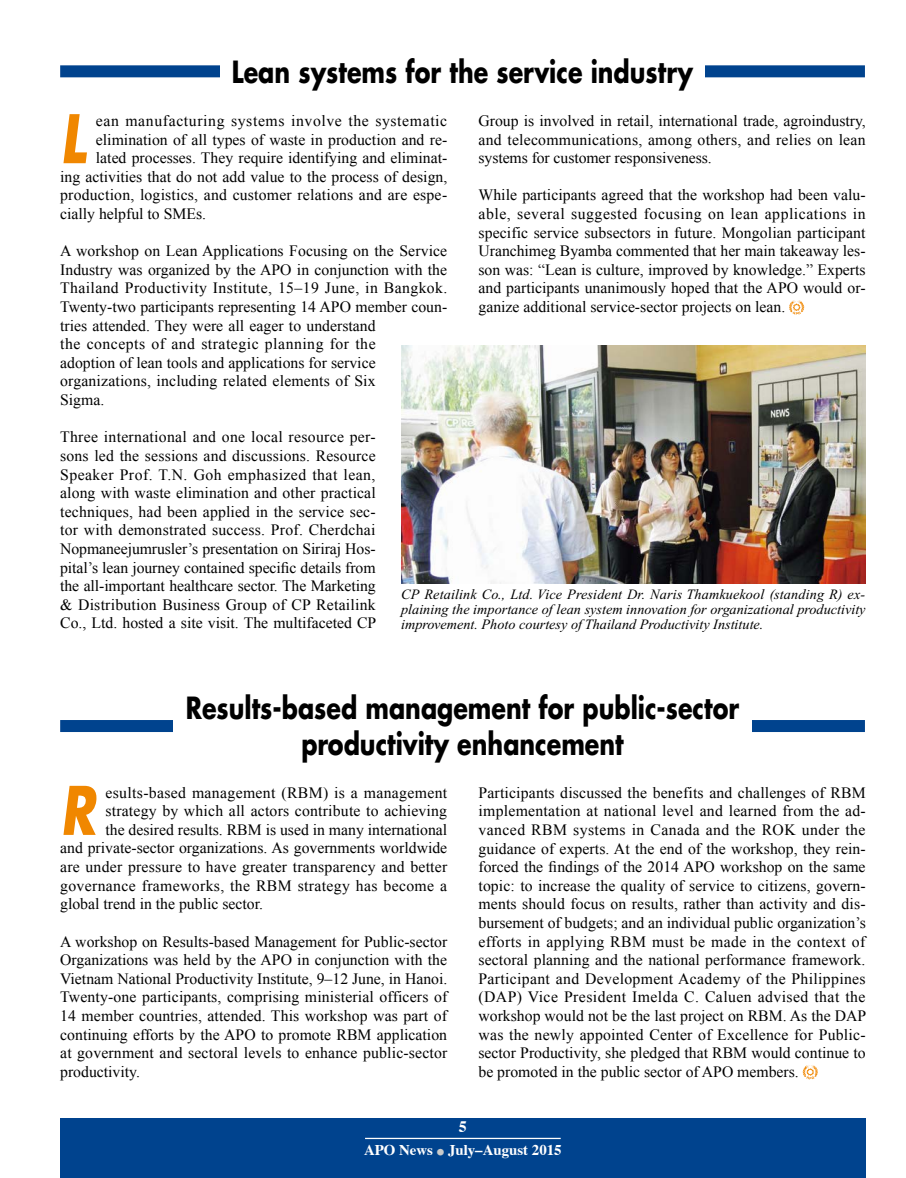
<style>
.page{position:relative;width:906px;height:1178px;background:#fff}
.page>*{position:absolute;margin:0;border:0;box-sizing:border-box;transform-origin:0 0}
.t1{font:italic 700 65.1px "Futura";color:#f08700;scale:.79 1}
.t2{font:700 29.7px/36.2px "Futura";color:#000;text-align:center;scale:.8 1}
.t3{font:700 15.9px "Times";color:#fff}
.t4{font:15.75px/18.6px "Times New Roman";color:#000;text-align:justify}
.t5{font:15.75px "Times New Roman";letter-spacing:.02em;color:#000}
.t6{font:15.75px "Times New Roman";letter-spacing:.04em;color:#000}
.t7{font:700 14.85px "Times";color:#fff}
.t8{font:italic 14.25px/15px "Times New Roman";color:#000;text-align:justify}
.s1{font-family:"Ryumin Pr 6 N";font-weight:300;font-size:7.5px;color:#c9caca}
</style>
<div class="page">
<div style="left:60px;top:1119px;width:805px;height:59px;background:#00438e"></div>
<hr style="left:365px;top:1138px;width:196px;height:1px;background:#fff">
<svg style="left:802px;top:1065px;width:16px;height:14px"></svg>
<svg style="left:789px;top:300px;width:15px;height:15px"></svg>
<div style="left:60px;top:720px;width:805px;height:12px;background:#00438e"></div>
<div style="left:60px;top:65px;width:805px;height:12px;background:#00438e"></div>
<div style="left:173px;top:693px;width:579px;height:66px;background:#fff"></div>
<div style="left:220px;top:38px;width:485px;height:66px;background:#fff"></div>
<img style="left:401px;top:345px;width:464px;height:238px">
<h2 class="t2" style="left:232px;top:53px;width:578px">Lean systems for the service industry</h2>
<h1 class="t1" style="left:60px;top:94px;width:34px">L</h1>
<p class="t6" style="left:96px;top:110px;width:353px">ean manufacturing systems involve the systematic</p>
<p class="t4" style="left:478px;top:111px;width:389px">Group is involved in retail, international trade, agroindustry, and telecommunications, among others, and relies on lean systems for customer responsiveness.</p>
<p class="t4" style="left:478px;top:186px;width:389px">While participants agreed that the workshop had been valu&shy;able, several suggested focusing on lean applications in specific service subsectors in future. Mongolian participant Uranchimeg Byamba commented that her main takeaway les&shy;son was: “Lean is culture, improved by knowledge.” Experts and participants unanimously hoped that the APO would or&shy;ganize additional service-sector projects on lean.</p>
<p class="t4" style="left:96px;top:130px;width:353px">elimination of all types of waste in production and re-</p>
<p class="t4" style="left:96px;top:148px;width:353px">lated processes. They require identifying and eliminat-</p>
<p class="t4" style="left:60px;top:167px;width:389px">ing activities that do not add value to the process of design,</p>
<p class="t4" style="left:60px;top:186px;width:388px">production, logistics, and customer relations and are espe-</p>
<p class="t4" style="left:60px;top:204px;width:147px">cially helpful to SMEs.</p>
<p class="t4" style="left:60px;top:241px;width:389px;text-align:left">A workshop on Lean Applications Focusing on the Service Industry was organized by the APO in conjunction with the Thailand Productivity Institute, 15–19 June, in Bangkok.<br>Twenty-two participants representing 14 APO member coun&shy;tries attended. They were all eager to understand<br>the concepts of and strategic planning for the<br>adoption of lean tools and applications for service organizations, including related elements of Six<br>Sigma.</p>
<p class="t4" style="left:60px;top:427px;width:318px">Three international and one local resource per&shy;sons led the sessions and discussions. Resource Speaker Prof. T.N. Goh emphasized that lean, along with waste elimination and other practical techniques, had been applied in the service sec&shy;tor with demonstrated success. Prof. Cherdchai Nopmaneejumrusler’s presentation on Siriraj Hos&shy;pital’s lean journey contained specific details from the all-important healthcare sector. The Marketing &amp; Distribution Business Group of CP Retailink Co., Ltd. hosted a site visit. The multifaceted CP</p>
<p class="t8" style="left:401px;top:587px;width:466px">CP Retailink Co., Ltd. Vice President Dr. Naris Thamkuekool (standing R) ex&shy;plaining the importance of lean system innovation for organizational productivity improvement. Photo courtesy of Thailand Productivity Institute.</p>
<h2 class="t2" style="left:186px;top:689px;width:693px">Results-based management for public-sector productivity enhancement</h2>
<h1 class="t1" style="left:60px;top:765px;width:46px">R</h1>
<p class="t5" style="left:105px;top:782px;width:343px">esults-based management (RBM) is a management</p>
<p class="t4" style="left:105px;top:801px;width:343px">strategy by which all actors contribute to achieving</p>
<p class="t4" style="left:105px;top:820px;width:343px">the desired results. RBM is used in many international</p>
<p class="t4" style="left:60px;top:839px;width:388px">and private-sector organizations. As governments worldwide</p>
<p class="t4" style="left:60px;top:857px;width:389px">are under pressure to have greater transparency and better</p>
<p class="t5" style="left:60px;top:875px;width:388px">governance frameworks, the RBM strategy has become a</p>
<p class="t4" style="left:60px;top:894px;width:204px">global trend in the public sector.</p>
<p class="t4" style="left:60px;top:932px;width:389px">A workshop on Results-based Management for Public-sector Organizations was held by the APO in conjunction with the Vietnam National Productivity Institute, 9–12 June, in Hanoi.<br>Twenty-one participants, comprising ministerial officers of 14 member countries, attended. This workshop was part of continuing efforts by the APO to promote RBM application at government and sectoral levels to enhance public-sector productivity.</p>
<p class="t4" style="left:478px;top:783px;width:389px">Participants discussed the benefits and challenges of RBM implementation at national level and learned from the ad&shy;vanced RBM systems in Canada and the ROK under the guidance of experts. At the end of the workshop, they rein&shy;forced the findings of the 2014 APO workshop on the same topic: to increase the quality of service to citizens, govern&shy;ments should focus on results, rather than activity and dis&shy;bursement of budgets; and an individual public organization’s efforts in applying RBM must be made in the context of sectoral planning and the national performance framework.<br>Participant and Development Academy of the Philippines (DAP) Vice President Imelda C. Caluen advised that the workshop would not be the last project on RBM. As the DAP was the newly appointed Center of Excellence for Public&shy;sector Productivity, she pledged that RBM would continue to be promoted in the public sector of APO members.</p>
<p class="t3" style="left:459px;top:1111px;width:9px">5</p>
<p class="t7" style="left:364px;top:1135px;width:199px">APO News <span class="s1">●</span> July–August 2015</p>
</div>
